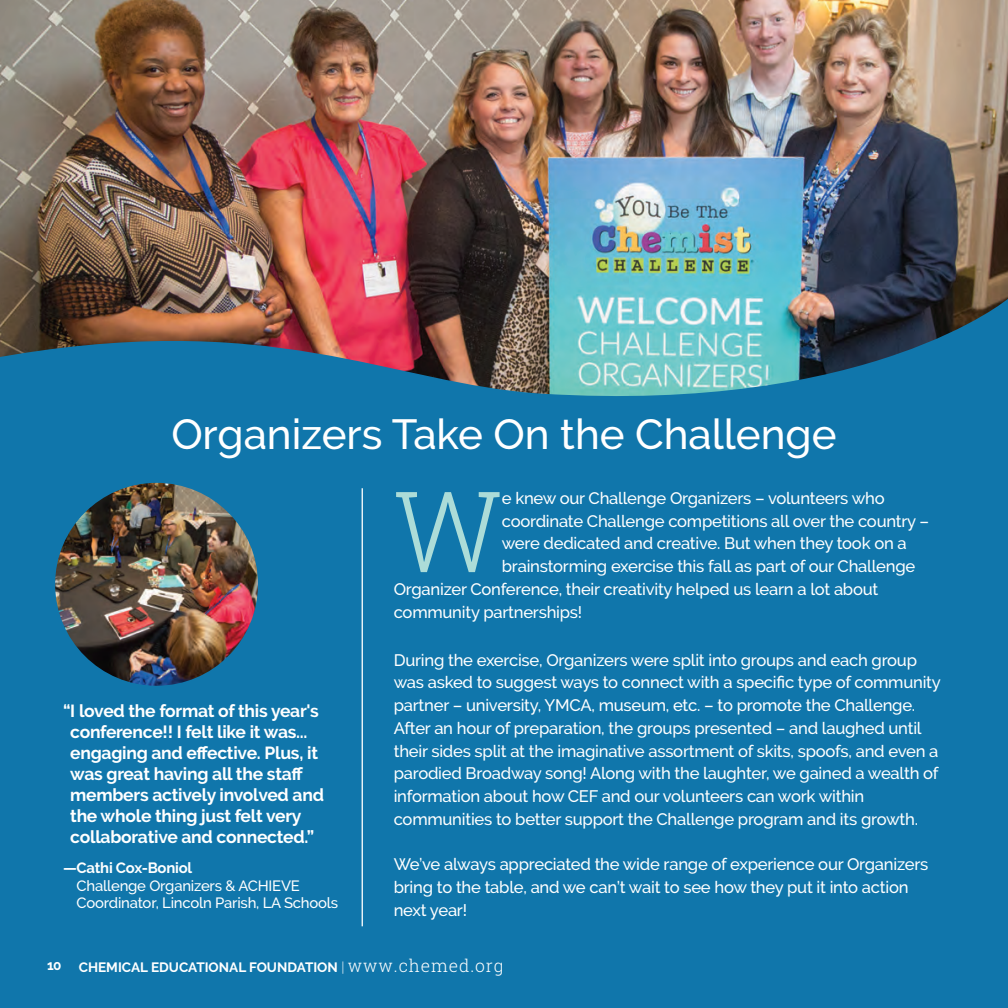
<style>
.page{position:relative;width:1008px;height:1008px;background:#fff}
.page>*{position:absolute;margin:0;border:0;box-sizing:border-box;transform-origin:0 0}
.t1{font:300 112.52px "Roboto Slab";color:#acdcd8}
.t2{font:500 42px "Raleway";color:#fff}
.t3{font:700 17.5px/21px "Raleway";letter-spacing:-.015em;color:#fff}
.t4{font:500 16.62px/22.8px "Raleway";letter-spacing:-.015em;color:#fff}
.t5{font:500 14.88px/17.5px "Raleway";letter-spacing:-.015em;color:#fff}
.t6{font:700 14.88px "Raleway";color:#fff}
.t7{font:700 13.65px "Raleway";color:#fff}
.s1{font-weight:300}
.s2{font-family:"Roboto Slab";font-weight:300;font-size:17.5px}
</style>
<div class="page">
<div style="left:0;top:102px;width:1008px;height:906px;background:#1076ab"></div>
<hr style="left:362px;top:488px;width:1px;height:438px;background:#fff">
<img style="left:55px;top:483px;width:203px;height:203px;border-radius:50%">
<img style="left:0;top:0;width:1008px;height:299px">
<img style="left:0;top:299px;width:1008px;height:97px">
<h2 class="t2" style="left:171px;top:410px;width:667px">Organizers Take On the Challenge</h2>
<p class="t3" style="left:70px;top:701px;width:255px;text-indent:-7px">“i loved the format of this year's conference!! i felt like it was... engaging and effective. Plus, it was great having all the staff members actively involved and the whole thing just felt very collaborative and connected.”</p>
<p class="t6" style="left:63px;top:860px;width:131px">—cathi cox-boniol</p>
<p class="t5" style="left:77px;top:877px;width:263px">Challenge Organizers &amp; ACHIEVE<br>Coordinator, Lincoln Parish, LA Schools</p>
<h1 class="t1" style="left:394px;top:467px;width:108px">W</h1>
<p class="t4" style="left:502px;top:487px;width:384px">e knew our Challenge Organizers – volunteers who</p>
<p class="t4" style="left:502px;top:509px;width:429px">coordinate Challenge competitions all over the country –</p>
<p class="t4" style="left:502px;top:532px;width:406px">were dedicated and creative. But when they took on a</p>
<p class="t4" style="left:502px;top:555px;width:415px">brainstorming exercise this fall as part of our Challenge</p>
<p class="t4" style="left:394px;top:578px;width:486px">Organizer Conference, their creativity helped us learn a lot about</p>
<p class="t4" style="left:394px;top:600px;width:190px">community partnerships!</p>
<p class="t4" style="left:394px;top:648px;width:549px">During the exercise, Organizers were split into groups and each group was asked to suggest ways to connect with a specific type of community partner – university, YMCA, museum, etc. – to promote the Challenge.<br>After an hour of preparation, the groups presented – and laughed until their sides split at the imaginative assortment of skits, spoofs, and even a parodied Broadway song! Along with the laughter, we gained a wealth of information about how CEF and our volunteers can work within communities to better support the Challenge program and its growth.</p>
<p class="t4" style="left:394px;top:853px;width:536px">We’ve always appreciated the wide range of experience our Organizers bring to the table, and we can’t wait to see how they put it into action next year!</p>
<p class="t7" style="left:47px;top:957px;width:16px">10</p>
<p class="t7" style="left:79px;top:959px;width:426px">chEMical Educational Foundation <span class="s1">|</span> <span class="s2">www.chemed.org</span></p>
</div>
